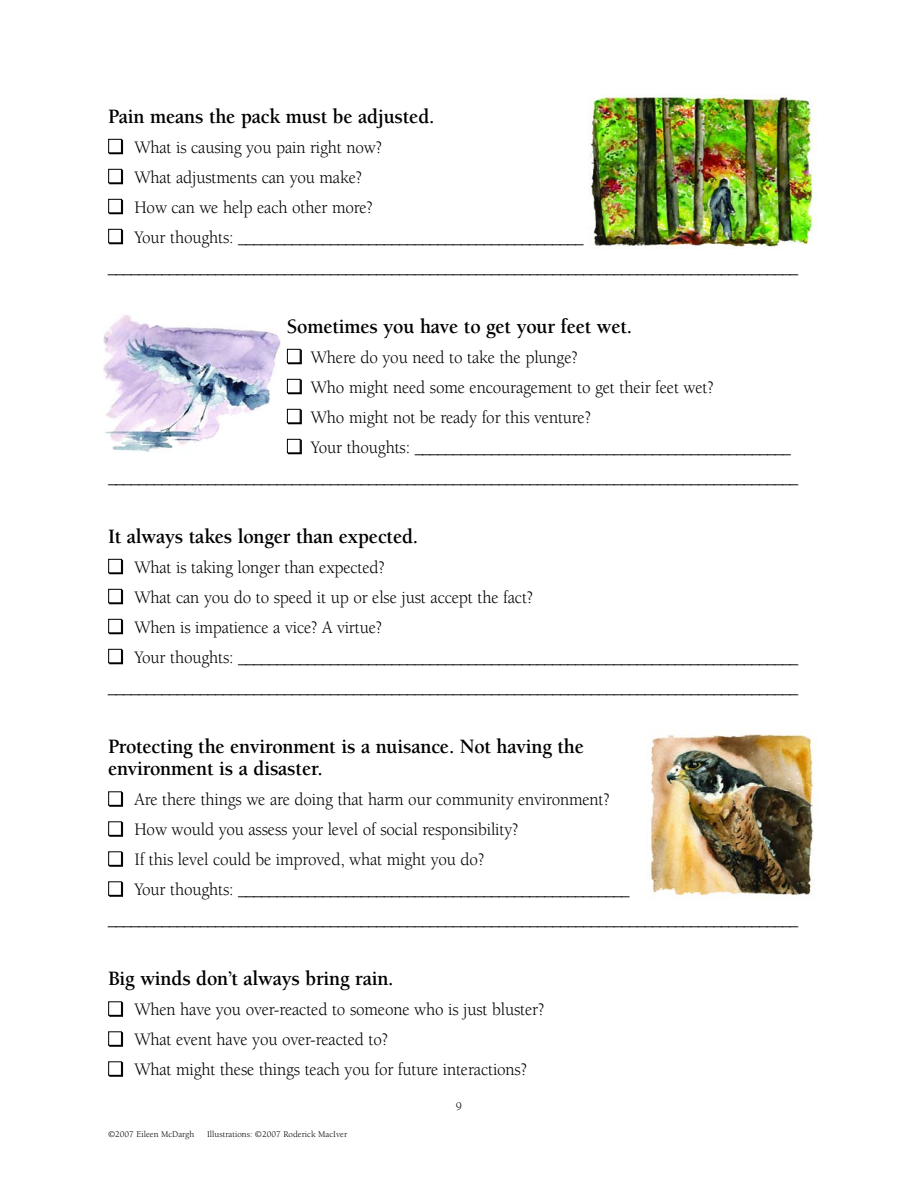
<style>
.page{position:relative;width:918px;height:1188px;background:#fff}
.page>*{position:absolute;margin:0;border:0;box-sizing:border-box;transform-origin:0 0}
.t1{font:700 21px/22.5px "Berkeley";letter-spacing:-.01em;color:#000;scale:.95 1}
.t2{font:18px/30px "Berkeley";letter-spacing:-.01em;color:#000;scale:.95 1}
.t3{font:12px "Berkeley";color:#000}
.t4{font:9px "Berkeley";color:#000}
.s1{color:#fff}
</style>
<div class="page">
<img style="left:588px;top:94px;width:227px;height:155px">
<img style="left:104px;top:314px;width:177px;height:138px">
<img style="left:650px;top:734px;width:164px;height:163px">
<p class="t1" style="left:108px;top:107px;width:345px">Pain means the pack must be adjusted.</p>
<p class="t2" style="left:108px;top:134px;width:290px"><span class="s1">■</span> What is causing you pain right now?</p>
<p class="t2" style="left:108px;top:164px;width:269px"><span class="s1">■</span> What adjustments can you make?</p>
<p class="t2" style="left:108px;top:194px;width:280px"><span class="s1">■</span> How can we help each other more?</p>
<p class="t2" style="left:108px;top:224px;width:728px"><span class="s1">■</span> Your thoughts: _____________________________________________ __________________________________________________________________________________________</p>
<p class="t1" style="left:287px;top:317px;width:365px">Sometimes you have to get your feet wet.</p>
<p class="t2" style="left:287px;top:344px;width:308px"><span class="s1">■</span> Where do you need to take the plunge?</p>
<p class="t2" style="left:287px;top:374px;width:451px"><span class="s1">■</span> Who might need some encouragement to get their feet wet?</p>
<p class="t2" style="left:287px;top:404px;width:322px"><span class="s1">■</span> Who might not be ready for this venture?</p>
<p class="t2" style="left:108px;top:434px;width:728px;text-indent:179px"><span class="s1">■</span> Your thoughts: _________________________________________________ __________________________________________________________________________________________</p>
<p class="t1" style="left:108px;top:527px;width:328px">It always takes longer than expected.</p>
<p class="t2" style="left:108px;top:554px;width:293px"><span class="s1">■</span> What is taking longer than expected?</p>
<p class="t2" style="left:108px;top:584px;width:449px"><span class="s1">■</span> What can you do to speed it up or else just accept the fact?</p>
<p class="t2" style="left:108px;top:614px;width:290px"><span class="s1">■</span> When is impatience a vice? A virtue?</p>
<p class="t2" style="left:108px;top:644px;width:728px"><span class="s1">■</span> Your thoughts: _________________________________________________________________________ __________________________________________________________________________________________</p>
<p class="t1" style="left:108px;top:737px;width:503px">Protecting the environment is a nuisance. Not having the environment is a disaster.</p>
<p class="t2" style="left:108px;top:786px;width:530px"><span class="s1">■</span> Are there things we are doing that harm our community environment?</p>
<p class="t2" style="left:108px;top:816px;width:434px"><span class="s1">■</span> How would you assess your level of social responsibility?</p>
<p class="t2" style="left:108px;top:846px;width:398px"><span class="s1">■</span> If this level could be improved, what might you do?</p>
<p class="t2" style="left:108px;top:876px;width:728px"><span class="s1">■</span> Your thoughts: ___________________________________________________ __________________________________________________________________________________________</p>
<p class="t1" style="left:108px;top:969px;width:302px">Big winds don’t always bring rain.</p>
<p class="t2" style="left:108px;top:996px;width:461px"><span class="s1">■</span> When have you over-reacted to someone who is just bluster?</p>
<p class="t2" style="left:108px;top:1026px;width:296px"><span class="s1">■</span> What event have you over-reacted to?</p>
<p class="t2" style="left:108px;top:1056px;width:443px"><span class="s1">■</span> What might these things teach you for future interactions?</p>
<p class="t3" style="left:456px;top:1102px;width:8px">9</p>
<p class="t4" style="left:108px;top:1130px;width:88px">©2007 Eileen McDargh</p>
<p class="t4" style="left:207px;top:1130px;width:142px">Illustrations: ©2007 Roderick MacIver</p>
</div>
